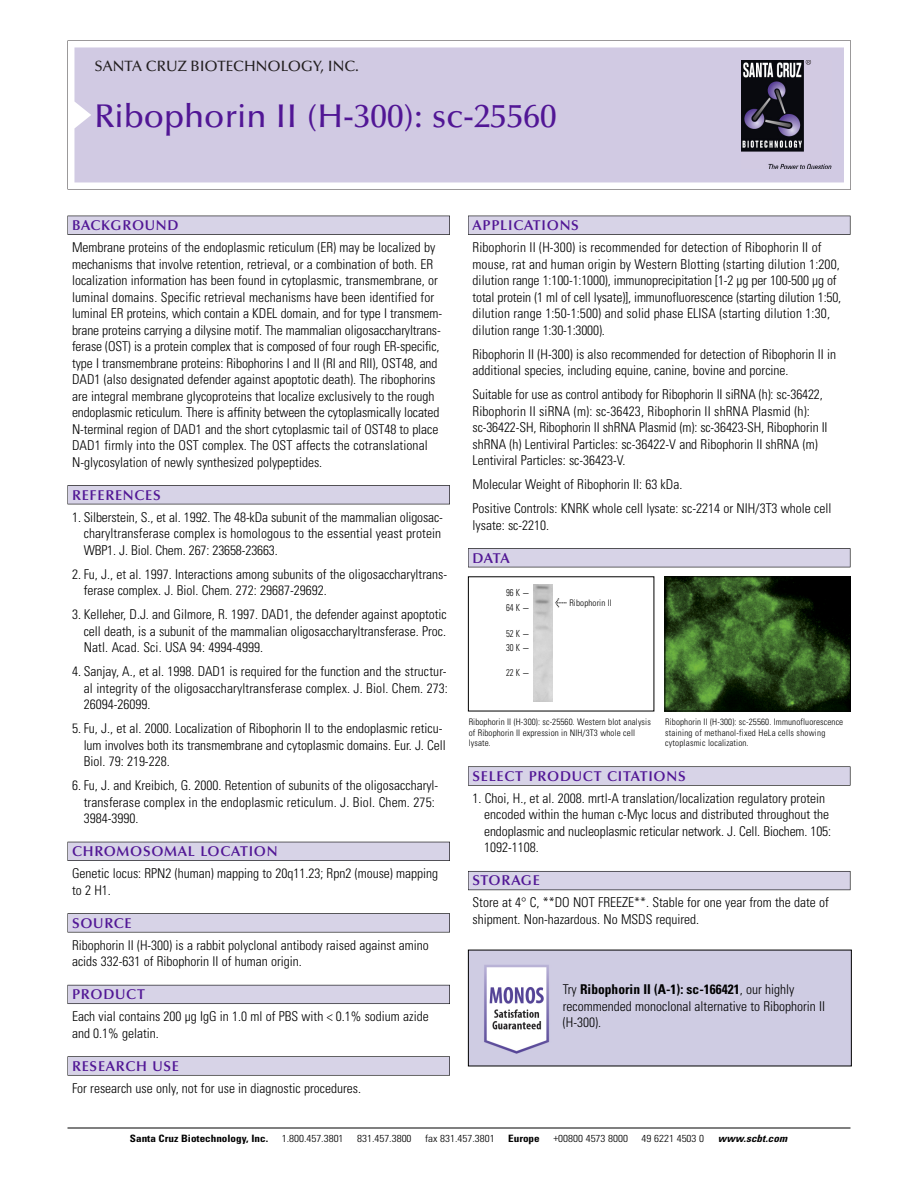
<style>
.page{position:relative;width:918px;height:1188px;background:#fff}
.page>*{position:absolute;margin:0;border:0;box-sizing:border-box;transform-origin:0 0}
.t1{font:500 33px "Optima";color:#511695}
.t2{font:500 15px "Optima";color:#231f20}
.t3{font:600 14.25px "Optima";letter-spacing:.05em;color:#511695}
.t4{font:300 condensed 13.5px/16.5px "Univers";color:#000}
.t5{font:300 condensed 10.2px "Univers";color:#000;scale:1.1 1}
.t6{font:700 condensed 10.2px "Univers";color:#000;scale:1.1 1}
.t7{font:italic 700 condensed 10.2px "Univers";letter-spacing:.005em;color:#000;scale:1.1 1}
.t8{font:300 condensed 9.75px/15px "Univers";letter-spacing:.12em;color:#000;scale:.87 1}
.t9{font:300 condensed 9px/10.5px "Univers";letter-spacing:.015em;color:#000}
.s1{font-family:"Meta Plus";font-weight:400;font-stretch:normal;font-size:10.5px}
.s2{font-weight:700}
</style>
<div class="page">
<svg style="left:68px;top:40px;width:783px;height:149px"></svg>
<div style="left:74px;top:47px;width:770px;height:135px;background:#d1cae3"></div>
<img style="left:741px;top:60px;width:90px;height:108px">
<div style="left:68px;top:216px;width:382px;height:19px;background:#525155"></div>
<div style="left:68px;top:216px;width:381px;height:18px;background:#d7d3e7"></div>
<div style="left:68px;top:485px;width:382px;height:19px;background:#525155"></div>
<div style="left:68px;top:486px;width:381px;height:18px;background:#d7d3e7"></div>
<div style="left:68px;top:842px;width:382px;height:19px;background:#525158"></div>
<div style="left:68px;top:842px;width:381px;height:18px;background:#d7d3e7"></div>
<div style="left:68px;top:913px;width:382px;height:19px;background:#575759"></div>
<div style="left:68px;top:914px;width:381px;height:18px;background:#d7d3e7"></div>
<div style="left:68px;top:985px;width:382px;height:19px;background:#5b5a62"></div>
<div style="left:68px;top:985px;width:381px;height:18px;background:#d7d3e7"></div>
<div style="left:68px;top:1056px;width:382px;height:20px;background:#626263"></div>
<div style="left:68px;top:1057px;width:381px;height:18px;background:#d7d3e7"></div>
<div style="left:468px;top:216px;width:382px;height:19px;background:#525155"></div>
<div style="left:468px;top:216px;width:382px;height:18px;background:#d7d3e7"></div>
<div style="left:468px;top:548px;width:382px;height:19px;background:#525155"></div>
<div style="left:468px;top:549px;width:382px;height:18px;background:#d7d3e7"></div>
<div style="left:468px;top:766px;width:382px;height:20px;background:#666"></div>
<div style="left:468px;top:767px;width:382px;height:18px;background:#d7d3e7"></div>
<div style="left:468px;top:871px;width:382px;height:19px;background:#5b5961"></div>
<div style="left:468px;top:872px;width:382px;height:18px;background:#d7d3e7"></div>
<hr style="left:68px;top:1128px;width:782px;height:1px;background:#000">
<img style="left:666px;top:578px;width:183px;height:131px">
<div style="left:664px;top:576px;width:187px;height:135px;border:1px solid #000"></div>
<img style="left:533px;top:584px;width:19px;height:118px">
<img style="left:470px;top:952px;width:380px;height:112px">
<p class="t2" style="left:94px;top:61px;width:266px">SANTA CRUZ BIOTECHNOLOGY, INC.</p>
<h1 class="t1" style="left:94px;top:103px;width:464px">Ribophorin II (H-300): sc-25560</h1>
<p class="t3" style="left:72px;top:219px;width:108px">BACKGROUND</p>
<p class="t4" style="left:72px;top:240px;width:372px">Membrane proteins of the endoplasmic reticulum (ER) may be localized by mechanisms that involve retention, retrieval, or a combination of both. ER localization information has been found in cytoplasmic, transmembrane, or luminal domains. Specific retrieval mechanisms have been identified for luminal ER proteins, which contain a KDEL domain, and for type I transmem&shy;brane proteins carrying a dilysine motif. The mammalian oligosaccharyltrans&shy;ferase (OST) is a protein complex that is composed of four rough ER-specific, type I transmembrane proteins: Ribophorins I and II (RI and RII), OST48, and DAD1 (also designated defender against apoptotic death). The ribophorins are integral membrane glycoproteins that localize exclusively to the rough endoplasmic reticulum. There is affinity between the cytoplasmically located N-terminal region of DAD1 and the short cytoplasmic tail of OST48 to place DAD1 firmly into the OST complex. The OST affects the cotranslational N-glycosylation of newly synthesized polypeptides.</p>
<p class="t3" style="left:72px;top:489px;width:90px">REFERENCES</p>
<p class="t4" style="left:84px;top:510px;width:361px;text-indent:-12px">1. Silberstein, S., et al. 1992. The 48-kDa subunit of the mammalian oligosac&shy;charyltransferase complex is homologous to the essential yeast protein<br>WBP1. J. Biol. Chem. 267: 23658-23663.</p>
<p class="t4" style="left:84px;top:567px;width:365px;text-indent:-12px">2. Fu, J., et al. 1997. Interactions among subunits of the oligosaccharyltrans&shy;ferase complex. J. Biol. Chem. 272: 29687-29692.</p>
<p class="t4" style="left:84px;top:607px;width:365px;text-align:justify;text-indent:-12px">3. Kelleher, D.J. and Gilmore, R. 1997. DAD1, the defender against apoptotic cell death, is a subunit of the mammalian oligosaccharyltransferase. Proc.<br>Natl. Acad. Sci. USA 94: 4994-4999.</p>
<p class="t4" style="left:84px;top:664px;width:366px;text-align:justify;text-indent:-12px">4. Sanjay, A., et al. 1998. DAD1 is required for the function and the structur&shy;al integrity of the oligosaccharyltransferase complex. J. Biol. Chem. 273:<br>26094-26099.</p>
<p class="t4" style="left:84px;top:721px;width:363px;text-indent:-12px">5. Fu, J., et al. 2000. Localization of Ribophorin II to the endoplasmic reticu&shy;lum involves both its transmembrane and cytoplasmic domains. Eur. J. Cell<br>Biol. 79: 219-228.</p>
<p class="t4" style="left:84px;top:778px;width:356px;text-indent:-12px">6. Fu, J. and Kreibich, G. 2000. Retention of subunits of the oligosaccharyl&shy;transferase complex in the endoplasmic reticulum. J. Biol. Chem. 275:<br>3984-3990.</p>
<p class="t3" style="left:72px;top:846px;width:207px">CHROMOSOMAL LOCATION</p>
<p class="t4" style="left:72px;top:866px;width:368px">Genetic locus: RPN2 (human) mapping to 20q11.23; Rpn2 (mouse) mapping to 2 H1.</p>
<p class="t3" style="left:72px;top:917px;width:61px">SOURCE</p>
<p class="t4" style="left:72px;top:938px;width:358px">Ribophorin II (H-300) is a rabbit polyclonal antibody raised against amino acids 332-631 of Ribophorin II of human origin.</p>
<p class="t3" style="left:72px;top:989px;width:74px">PRODUCT</p>
<p class="t4" style="left:72px;top:1009px;width:358px">Each vial contains 200 µg IgG in 1.0 ml of PBS with &lt; 0.1% sodium azide and 0.1% gelatin.</p>
<p class="t3" style="left:72px;top:1060px;width:109px">RESEARCH USE</p>
<p class="t4" style="left:72px;top:1081px;width:290px">For research use only, not for use in diagnostic procedures.</p>
<p class="t3" style="left:473px;top:219px;width:108px">APPLICATIONS</p>
<p class="t4" style="left:473px;top:240px;width:370px">Ribophorin II (H-300) is recommended for detection of Ribophorin II of mouse, rat and human origin by Western Blotting (starting dilution 1:200, dilution range 1:100-1:1000), immunoprecipitation [1-2 µg per 100-500 µg of total protein (1 ml of cell lysate)], immunofluorescence (starting dilution 1:50, dilution range 1:50-1:500) and solid phase ELISA (starting dilution 1:30, dilution range 1:30-1:3000).</p>
<p class="t4" style="left:473px;top:347px;width:365px">Ribophorin II (H-300) is also recommended for detection of Ribophorin II in additional species, including equine, canine, bovine and porcine.</p>
<p class="t4" style="left:473px;top:387px;width:357px">Suitable for use as control antibody for Ribophorin II siRNA (h): sc-36422, Ribophorin II siRNA (m): sc-36423, Ribophorin II shRNA Plasmid (h): sc-36422-SH, Ribophorin II shRNA Plasmid (m): sc-36423-SH, Ribophorin II shRNA (h) Lentiviral Particles: sc-36422-V and Ribophorin II shRNA (m)<br>Lentiviral Particles: sc-36423-V.</p>
<p class="t4" style="left:473px;top:473px;width:360px;line-height:24px">Molecular Weight of Ribophorin II: 63 kDa.<br>Positive Controls: KNRK whole cell lysate: sc-2214 or NIH/3T3 whole cell</p>
<p class="t4" style="left:473px;top:518px;width:78px">lysate: sc-2210.</p>
<p class="t3" style="left:473px;top:552px;width:39px">DATA</p>
<p class="t8" style="left:506px;top:585px;width:29px">96K-<br>64K-</p>
<p class="t8" style="left:506px;top:628px;width:29px;line-height:13.5px">52K-<br>30K-</p>
<p class="t8" style="left:506px;top:666px;width:29px">22K-</p>
<p class="t9" style="left:555px;top:598px;width:58px"><span class="s1">&lt;</span> Ribophorin II</p>
<p class="t9" style="left:469px;top:718px;width:184px">Ribophorin II (H-300): sc-25560. Western blot analysis of Ribophorin II expression in NIH/3T3 whole cell lysate.</p>
<p class="t9" style="left:665px;top:718px;width:180px">Ribophorin II (H-300): sc-25560. Immunofluorescence staining of methanol-fixed HeLa cells showing cytoplasmic localization.</p>
<p class="t3" style="left:473px;top:770px;width:215px">SELECT PRODUCT CITATIONS</p>
<p class="t4" style="left:484px;top:791px;width:348px;text-indent:-12px">1. Choi, H., et al. 2008. mrtl-A translation/localization regulatory protein encoded within the human c-Myc locus and distributed throughout the endoplasmic and nucleoplasmic reticular network. J. Cell. Biochem. 105:<br>1092-1108.</p>
<p class="t3" style="left:473px;top:875px;width:69px">STORAGE</p>
<p class="t4" style="left:473px;top:896px;width:358px">Store at 4° C, **DO NOT FREEZE**. Stable for one year from the date of shipment. Non-hazardous. No MSDS required.</p>
<p class="t4" style="left:563px;top:982px;width:264px">Try <span class="s2">Ribophorin II (A-1): sc-166421</span>, our highly recommended monoclonal alternative to Ribophorin II (H-300).</p>
<p class="t6" style="left:130px;top:1135px;width:127px">Santa Cruz Biotechnology, Inc.</p>
<p class="t5" style="left:282px;top:1135px;width:58px">1.800.457.3801</p>
<p class="t5" style="left:357px;top:1135px;width:51px">831.457.3800</p>
<p class="t5" style="left:425px;top:1135px;width:65px">fax 831.457.3801</p>
<p class="t6" style="left:508px;top:1135px;width:30px">Europe</p>
<p class="t5" style="left:553px;top:1135px;width:69px">+00800 4573 8000</p>
<p class="t5" style="left:642px;top:1135px;width:58px">49 6221 4503 0</p>
<p class="t7" style="left:718px;top:1135px;width:64px">www.scbt.com</p>
</div>
